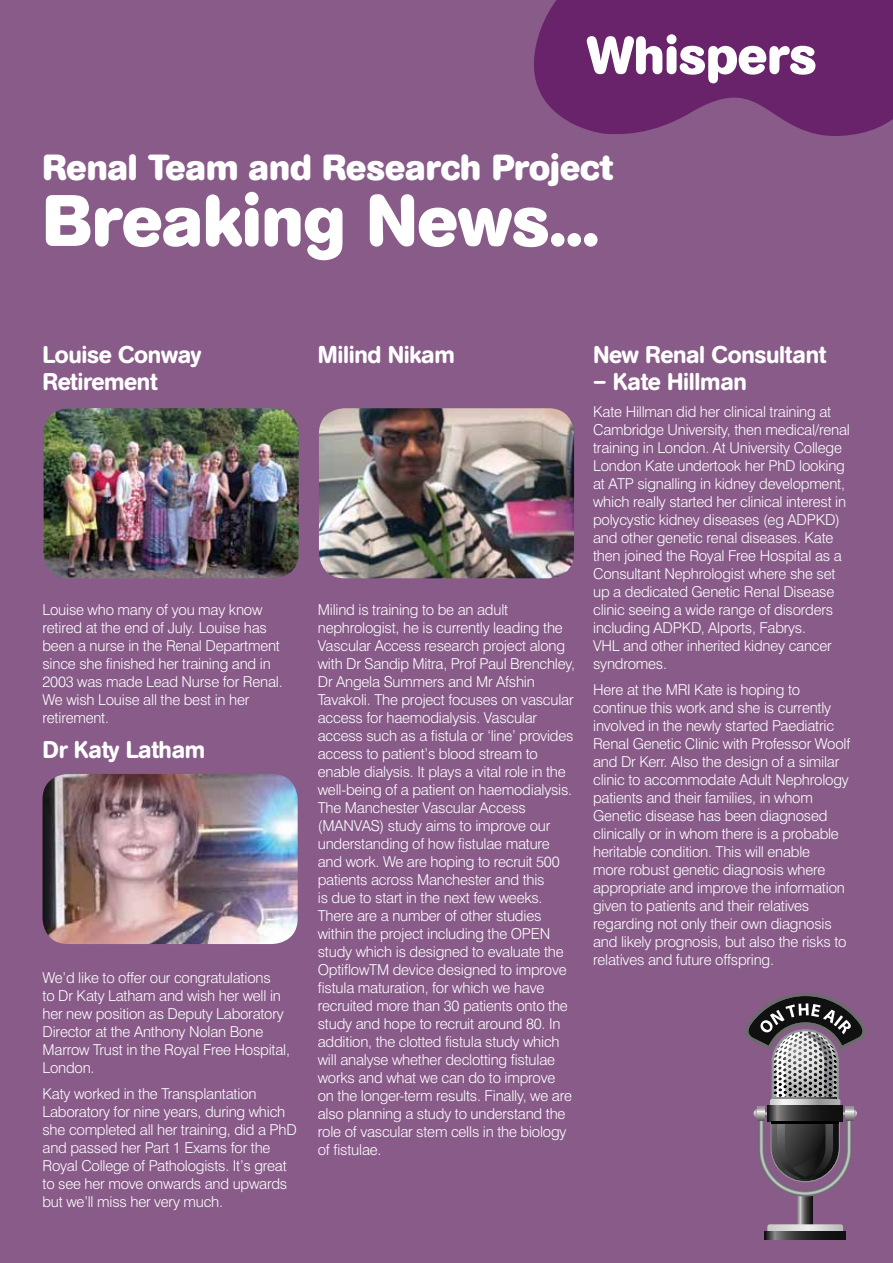
<style>
.page{position:relative;width:893px;height:1263px;background:#885b88}
.page>*{position:absolute;margin:0;border:0;box-sizing:border-box;transform-origin:0 0}
.t1{font:700 72px "AG Book Rounded";color:#fff}
.t2{font:700 52.5px "AG Book Rounded";color:#fff}
.t3{font:700 36px "AG Book Rounded";color:#fff}
.t4{font:500 24px/27px "AG Book Rounded";letter-spacing:-.015em;color:#fff}
.t5{font:300 15px/18px "Swiss 721 BT";letter-spacing:-.015em;color:#fff}
</style>
<div class="page">
<svg style="left:798px;top:1196px;width:15px;height:28px"></svg>
<svg style="left:767px;top:1224px;width:76px;height:8px"></svg>
<svg style="left:765px;top:1232px;width:80px;height:7px"></svg>
<svg style="left:745px;top:993px;width:120px;height:203px"></svg>
<svg style="left:534px;top:0;width:359px;height:136px;background:#6b296d"></svg>
<img style="left:44px;top:408px;width:255px;height:170px">
<img style="left:319px;top:408px;width:255px;height:170px">
<img style="left:43px;top:774px;width:255px;height:170px">
<h2 class="t2" style="left:587px;top:34px;width:231px">Whispers</h2>
<h3 class="t3" style="left:43px;top:153px;width:572px">Renal Team and Research Project</h3>
<h1 class="t1" style="left:43px;top:192px;width:558px">Breaking News...</h1>
<h3 class="t4" style="left:43px;top:343px;width:160px">Louise Conway<br>Retirement</h3>
<p class="t5" style="left:43px;top:602px;width:242px">Louise who many of you may know retired at the end of July. Louise has been a nurse in the Renal Department since she finished her training and in<br>2003 was made Lead Nurse for Renal.<br>We wish Louise all the best in her retirement.</p>
<h3 class="t4" style="left:43px;top:738px;width:164px">Dr Katy Latham</h3>
<p class="t5" style="left:43px;top:970px;width:249px">We’d like to offer our congratulations<br>to Dr Katy Latham and wish her well in her new position as Deputy Laboratory<br>Director at the Anthony Nolan Bone<br>Marrow Trust in the Royal Free Hospital,<br>London.</p>
<p class="t5" style="left:43px;top:1086px;width:256px">Katy worked in the Transplantation Laboratory for nine years, during which she completed all her training, did a PhD and passed her Part 1 Exams for the Royal College of Pathologists. It’s great to see her move onwards and upwards but we’ll miss her very much.</p>
<h3 class="t4" style="left:318px;top:343px;width:139px">Milind Nikam</h3>
<p class="t5" style="left:318px;top:602px;width:259px">Milind is training to be an adult nephrologist, he is currently leading the Vascular Access research project along with Dr Sandip Mitra, Prof Paul Brenchley, Dr Angela Summers and Mr Afshin Tavakoli. The project focuses on vascular access for haemodialysis. Vascular access such as a fistula or ‘line’ provides access to patient’s blood stream to enable dialysis. It plays a vital role in the well-being of a patient on haemodialysis.<br>The Manchester Vascular Access (MANVAS) study aims to improve our understanding of how fistulae mature and work. We are hoping to recruit 500 patients across Manchester and this<br>is due to start in the next few weeks.<br>There are a number of other studies within the project including the OPEN study which is designed to evaluate the OptiflowTM device designed to improve fistula maturation, for which we have recruited more than 30 patients onto the study and hope to recruit around 80. In addition, the clotted fistula study which will analyse whether declotting fistulae works and what we can do to improve on the longer-term results. Finally, we are also planning a study to understand the role of vascular stem cells in the biology of fistulae.</p>
<h3 class="t4" style="left:593px;top:343px;width:235px">New Renal Consultant</h3>
<h3 class="t4" style="left:593px;top:370px;width:155px">– Kate Hillman</h3>
<p class="t5" style="left:593px;top:404px;width:258px">Kate Hillman did her clinical training at Cambridge University, then medical/renal training in London. At University College London Kate undertook her PhD looking at ATP signalling in kidney development, which really started her clinical interest in polycystic kidney diseases (eg ADPKD) and other genetic renal diseases. Kate then joined the Royal Free Hospital as a Consultant Nephrologist where she set up a dedicated Genetic Renal Disease clinic seeing a wide range of disorders including ADPKD, Alports, Fabrys.<br>VHL and other inherited kidney cancer syndromes.</p>
<p class="t5" style="left:593px;top:682px;width:259px">Here at the MRI Kate is hoping to continue this work and she is currently involved in the newly started Paediatric Renal Genetic Clinic with Professor Woolf and Dr Kerr. Also the design of a similar clinic to accommodate Adult Nephrology patients and their families, in whom Genetic disease has been diagnosed clinically or in whom there is a probable heritable condition. This will enable<br>more robust genetic diagnosis where appropriate and improve the information given to patients and their relatives regarding not only their own diagnosis and likely prognosis, but also the risks to relatives and future offspring.</p>
</div>
